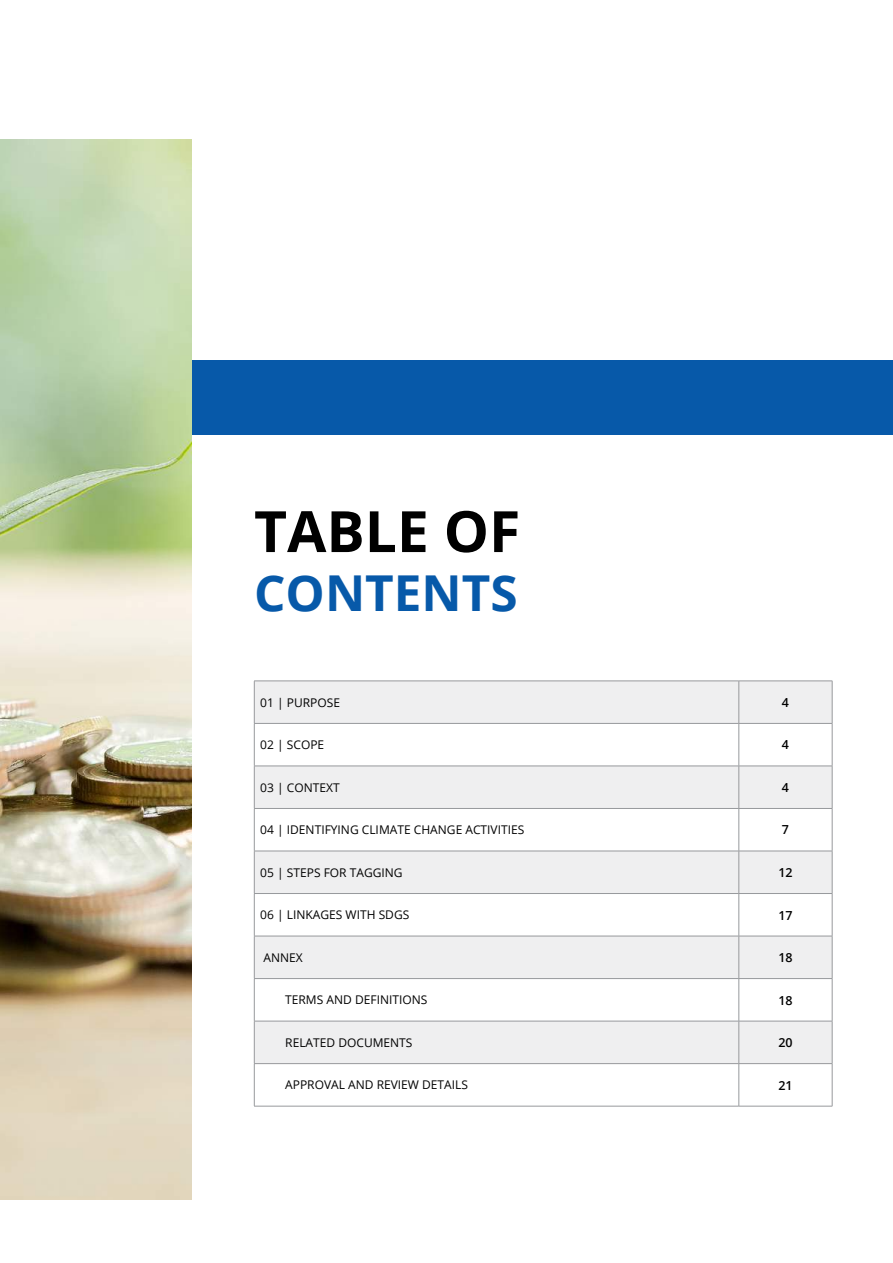
<style>
.page{position:relative;width:893px;height:1263px;background:#fff}
.page>*{position:absolute;margin:0;border:0;box-sizing:border-box;transform-origin:0 0}
.t1{font:700 57px "Open Sans";color:#000}
.t2{font:700 49.5px "Open Sans";color:#0759a9}
.t3{font:600 12.45px "Open Sans";color:#000}
.t4{font:12px "Open Sans";color:#000}
</style>
<div class="page">
<div style="left:0;top:360px;width:893px;height:74px;background:#0759a9"></div>
<img style="left:0;top:139px;width:192px;height:1061px">
<svg style="left:255px;top:682px;width:577px;height:381px;fill:#efeff0"></svg>
<hr style="left:254px;top:681px;width:485px;height:1px;background:#97999c">
<hr style="left:254px;top:681px;width:1px;height:42px;background:#97999c">
<hr style="left:739px;top:681px;width:93px;height:1px;background:#97999c">
<hr style="left:739px;top:681px;width:1px;height:42px;background:#97999c">
<hr style="left:832px;top:681px;width:1px;height:42px;background:#97999c">
<hr style="left:254px;top:723px;width:485px;height:1px;background:#97999c">
<hr style="left:254px;top:724px;width:1px;height:42px;background:#97999c">
<hr style="left:739px;top:723px;width:93px;height:1px;background:#97999c">
<hr style="left:739px;top:724px;width:1px;height:42px;background:#97999c">
<hr style="left:832px;top:724px;width:1px;height:42px;background:#97999c">
<hr style="left:254px;top:766px;width:485px;height:1px;background:#97999c">
<hr style="left:254px;top:766px;width:1px;height:42px;background:#97999c">
<hr style="left:739px;top:766px;width:93px;height:1px;background:#97999c">
<hr style="left:739px;top:766px;width:1px;height:42px;background:#97999c">
<hr style="left:832px;top:766px;width:1px;height:42px;background:#97999c">
<hr style="left:254px;top:808px;width:485px;height:1px;background:#97999c">
<hr style="left:254px;top:809px;width:1px;height:42px;background:#97999c">
<hr style="left:739px;top:808px;width:93px;height:1px;background:#97999c">
<hr style="left:739px;top:809px;width:1px;height:42px;background:#97999c">
<hr style="left:832px;top:809px;width:1px;height:42px;background:#97999c">
<hr style="left:254px;top:851px;width:485px;height:1px;background:#97999c">
<hr style="left:254px;top:851px;width:1px;height:42px;background:#97999c">
<hr style="left:739px;top:851px;width:93px;height:1px;background:#97999c">
<hr style="left:739px;top:851px;width:1px;height:42px;background:#97999c">
<hr style="left:832px;top:851px;width:1px;height:42px;background:#97999c">
<hr style="left:254px;top:893px;width:485px;height:1px;background:#97999c">
<hr style="left:254px;top:894px;width:1px;height:42px;background:#97999c">
<hr style="left:739px;top:893px;width:93px;height:1px;background:#97999c">
<hr style="left:739px;top:894px;width:1px;height:42px;background:#97999c">
<hr style="left:832px;top:894px;width:1px;height:42px;background:#97999c">
<hr style="left:254px;top:936px;width:485px;height:1px;background:#97999c">
<hr style="left:254px;top:936px;width:1px;height:42px;background:#97999c">
<hr style="left:739px;top:936px;width:93px;height:1px;background:#97999c">
<hr style="left:739px;top:936px;width:1px;height:42px;background:#97999c">
<hr style="left:832px;top:936px;width:1px;height:42px;background:#97999c">
<hr style="left:254px;top:978px;width:485px;height:1px;background:#97999c">
<hr style="left:254px;top:979px;width:1px;height:42px;background:#97999c">
<hr style="left:739px;top:978px;width:93px;height:1px;background:#97999c">
<hr style="left:739px;top:979px;width:1px;height:42px;background:#97999c">
<hr style="left:832px;top:979px;width:1px;height:42px;background:#97999c">
<hr style="left:254px;top:1021px;width:485px;height:1px;background:#97999c">
<hr style="left:254px;top:1021px;width:1px;height:42px;background:#97999c">
<hr style="left:739px;top:1021px;width:93px;height:1px;background:#97999c">
<hr style="left:739px;top:1021px;width:1px;height:42px;background:#97999c">
<hr style="left:832px;top:1021px;width:1px;height:42px;background:#97999c">
<hr style="left:254px;top:1063px;width:485px;height:1px;background:#97999c">
<hr style="left:254px;top:1064px;width:1px;height:42px;background:#97999c">
<hr style="left:739px;top:1063px;width:93px;height:1px;background:#97999c">
<hr style="left:739px;top:1064px;width:1px;height:42px;background:#97999c">
<hr style="left:832px;top:1064px;width:1px;height:42px;background:#97999c">
<hr style="left:254px;top:1106px;width:485px;height:1px;background:#97999c">
<hr style="left:739px;top:1106px;width:93px;height:1px;background:#97999c">
<h1 class="t1" style="left:254px;top:491px;width:268px">TABLE OF</h1>
<h2 class="t2" style="left:254px;top:558px;width:265px">CONTENTS</h2>
<p class="t4" style="left:260px;top:694px;width:81px">01 | PURPOSE</p>
<p class="t3" style="left:782px;top:694px;width:9px">4</p>
<p class="t4" style="left:260px;top:737px;width:65px">02 | SCOPE</p>
<p class="t3" style="left:782px;top:736px;width:9px">4</p>
<p class="t4" style="left:260px;top:779px;width:81px">03 | CONTEXT</p>
<p class="t3" style="left:782px;top:779px;width:9px">4</p>
<p class="t4" style="left:260px;top:822px;width:266px">04 | IDENTIFYING CLIMATE CHANGE ACTIVITIES</p>
<p class="t3" style="left:782px;top:821px;width:9px">7</p>
<p class="t4" style="left:260px;top:864px;width:144px">05 | STEPS FOR TAGGING</p>
<p class="t3" style="left:778px;top:864px;width:16px">12</p>
<p class="t4" style="left:260px;top:907px;width:151px">06 | LINKAGES WITH SDGS</p>
<p class="t3" style="left:778px;top:906px;width:16px">17</p>
<p class="t4" style="left:263px;top:949px;width:41px">ANNEX</p>
<p class="t3" style="left:778px;top:949px;width:16px">18</p>
<p class="t4" style="left:285px;top:992px;width:144px">TERMS AND DEFINITIONS</p>
<p class="t3" style="left:778px;top:991px;width:16px">18</p>
<p class="t4" style="left:285px;top:1034px;width:129px">RELATED DOCUMENTS</p>
<p class="t3" style="left:778px;top:1034px;width:16px">20</p>
<p class="t4" style="left:285px;top:1077px;width:184px">APPROVAL AND REVIEW DETAILS</p>
<p class="t3" style="left:778px;top:1076px;width:16px">21</p>
</div>
